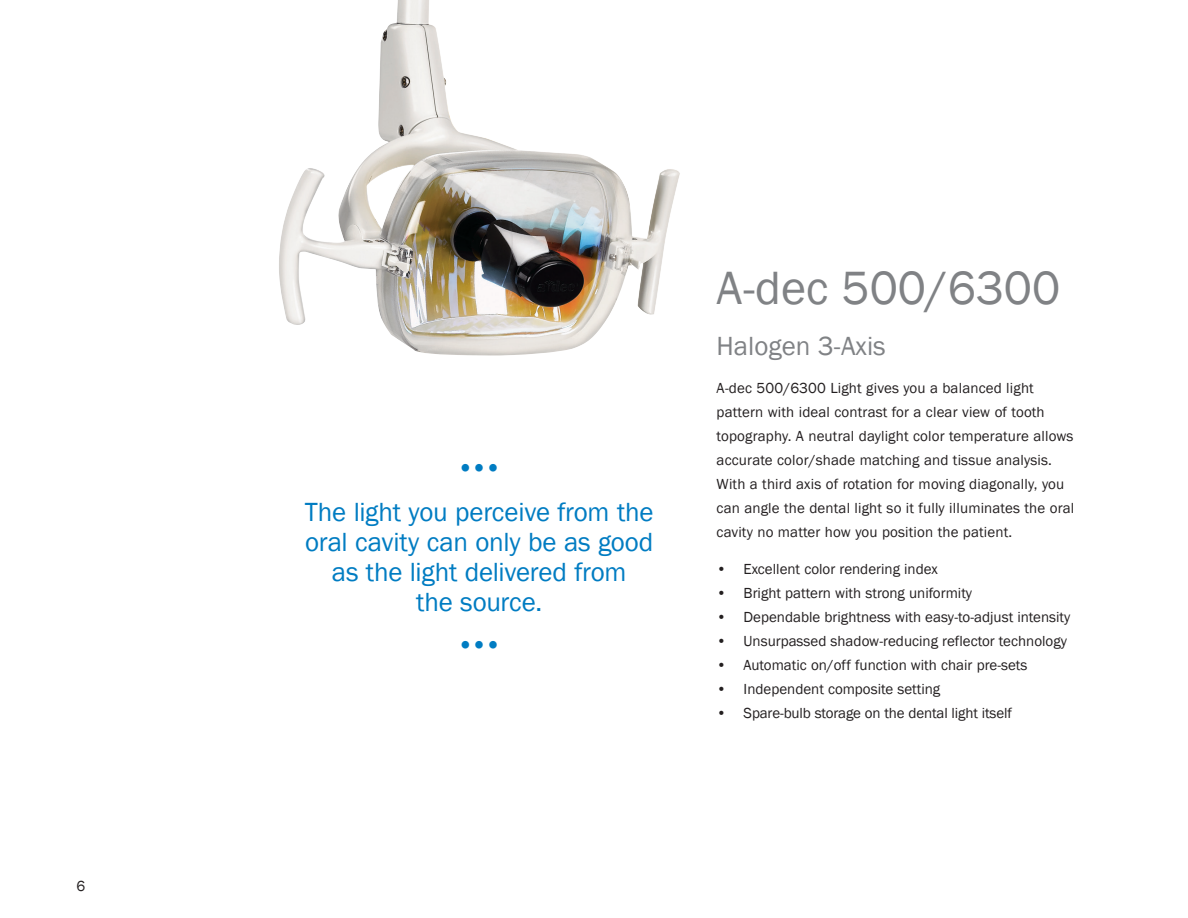
<style>
.page{position:relative;width:1188px;height:918px;background:#fff}
.page>*{position:absolute;margin:0;border:0;box-sizing:border-box;transform-origin:0 0}
.Headline{font:48px "Franklin Gothic";color:#808285}
.body_copy{font:27px/30px "Franklin Gothic";letter-spacing:-.01em;color:#007cc2;text-align:center}
.Headline-2{font:27px "Franklin Gothic";color:#808285}
.body_copy-2{font:15px/24px "Franklin Gothic";color:#231f20}
</style>
<div class="page">
<img style="left:279px;top:0;width:401px;height:356px">
<p class="body_copy-2" style="left:77px;top:874px;width:10px">6</p>
<p class="body_copy" style="left:305px;top:447px;width:350px;line-height:43.5px">•••<br>The light you perceive from the</p>
<p class="body_copy" style="left:305px;top:527px;width:350px">oral cavity can only be as good as the light delivered from<br>the source.</p>
<p class="body_copy" style="left:456px;top:631px;width:47px">•••</p>
<p class="Headline" style="left:717px;top:258px;width:345px">A-dec 500/6300</p>
<p class="Headline-2" style="left:717px;top:329px;width:171px">Halogen 3-Axis</p>
<p class="body_copy-2" style="left:717px;top:376px;width:359px">A-dec 500/6300 Light gives you a balanced light pattern with ideal contrast for a clear view of tooth topography. A neutral daylight color temperature allows accurate color/shade matching and tissue analysis.<br>With a third axis of rotation for moving diagonally, you can angle the dental light so it fully illuminates the oral cavity no matter how you position the patient.</p>
<p class="body_copy-2" style="left:717px;top:557px;width:223px">• Excellent color rendering index</p>
<p class="body_copy-2" style="left:717px;top:581px;width:257px">• Bright pattern with strong uniformity</p>
<p class="body_copy-2" style="left:717px;top:605px;width:355px">• Dependable brightness with easy-to-adjust intensity</p>
<p class="body_copy-2" style="left:717px;top:629px;width:352px">• Unsurpassed shadow-reducing reflector technology</p>
<p class="body_copy-2" style="left:717px;top:653px;width:312px">• Automatic on/off function with chair pre-sets</p>
<p class="body_copy-2" style="left:717px;top:677px;width:225px">• Independent composite setting</p>
<p class="body_copy-2" style="left:717px;top:701px;width:297px">• Spare-bulb storage on the dental light itself</p>
</div>
